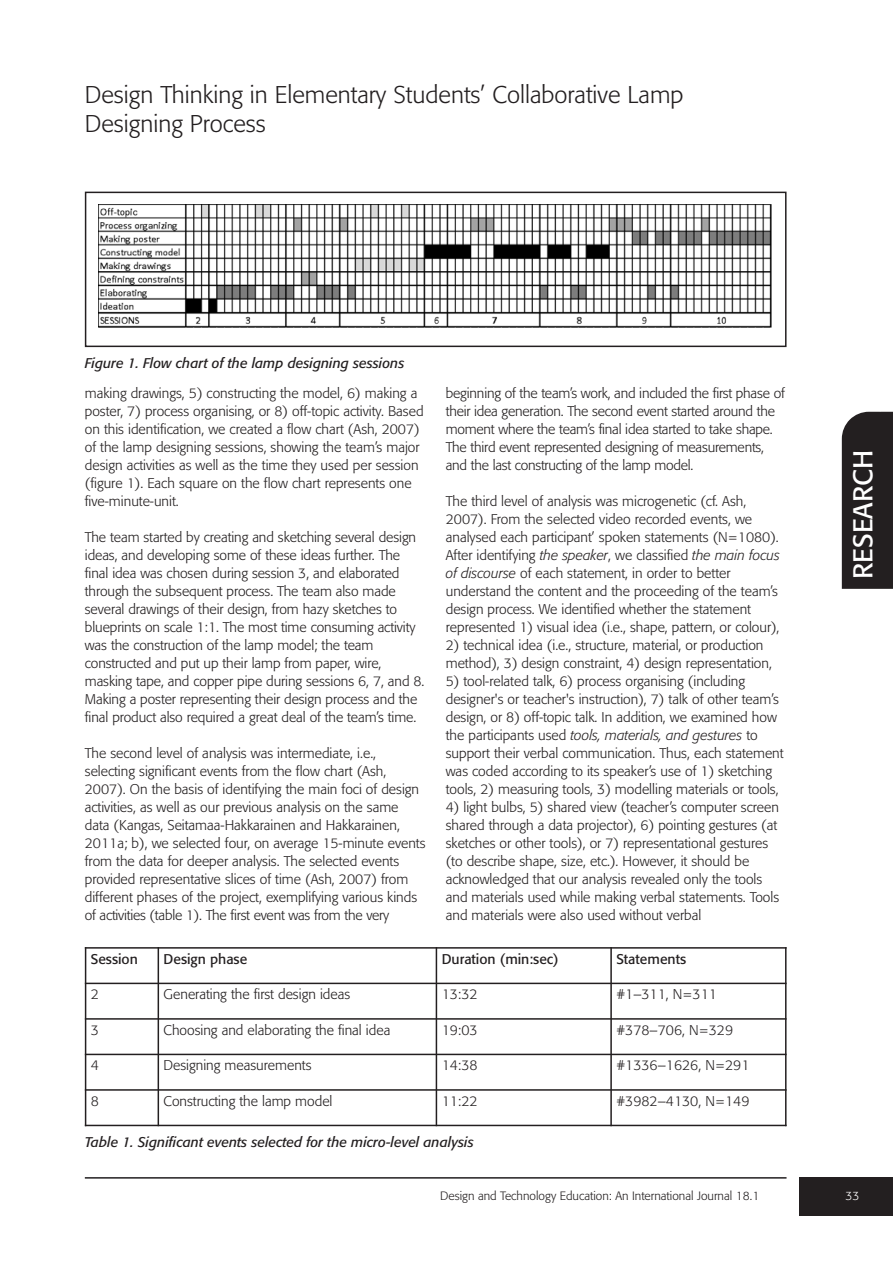
<style>
.page{position:relative;width:893px;height:1263px;background:#fff}
.page>*{position:absolute;margin:0;border:0;box-sizing:border-box;transform-origin:0 0}
.t1{font:27px "Formata";color:#fff}
.t2{font:300 24px/28.5px "Formata";color:#231f20}
.t3{font:300 13.95px/18px "Formata";color:#231f20}
.t4{font:italic 13.95px "Formata";color:#231f20}
.t5{font:13.95px "Formata";color:#231f20}
.t6{font:300 12px "Formata";color:#231f20}
.t7{font:300 12px "Formata";color:#fff}
.s1{font-style:italic}
</style>
<div class="page">
<div style="left:799px;top:1178px;width:93px;height:38px;background:#231f20"></div>
<hr style="left:85px;top:1177px;width:701px;height:2px;background:#231f20">
<div style="left:842px;top:412px;width:50px;height:177px;background:#231f20"></div>
<img style="left:98px;top:205px;width:673px;height:123px">
<div style="left:85px;top:192px;width:701px;height:155px;border:2px solid #231f20"></div>
<hr style="left:85px;top:947px;width:1px;height:179px;background:#231f20">
<hr style="left:158px;top:947px;width:1px;height:179px;background:#231f20">
<hr style="left:436px;top:947px;width:1px;height:179px;background:#231f20">
<hr style="left:610px;top:947px;width:2px;height:179px;background:#231f20">
<hr style="left:785px;top:947px;width:1px;height:179px;background:#231f20">
<hr style="left:85px;top:947px;width:701px;height:2px;background:#231f20">
<hr style="left:85px;top:983px;width:701px;height:1px;background:#231f20">
<hr style="left:85px;top:1018px;width:701px;height:2px;background:#231f20">
<hr style="left:85px;top:1054px;width:701px;height:1px;background:#231f20">
<hr style="left:85px;top:1089px;width:701px;height:2px;background:#231f20">
<hr style="left:85px;top:1125px;width:701px;height:1px;background:#231f20">
<h2 class="t2" style="left:85px;top:82px;width:600px">Design Thinking in Elementary Students’ Collaborative Lamp<br>Designing Process</h2>
<p class="t4" style="left:85px;top:357px;width:321px">Figure 1. Flow chart of the lamp designing sessions</p>
<p class="t3" style="left:85px;top:385px;width:340px">making drawings, 5) constructing the model, 6) making a poster, 7) process organising, or 8) off-topic activity. Based on this identification, we created a flow chart (Ash, 2007) of the lamp designing sessions, showing the team’s major design activities as well as the time they used per session (figure 1). Each square on the flow chart represents one five-minute-unit.</p>
<p class="t3" style="left:85px;top:529px;width:341px">The team started by creating and sketching several design ideas, and developing some of these ideas further. The final idea was chosen during session 3, and elaborated through the subsequent process. The team also made several drawings of their design, from hazy sketches to blueprints on scale 1:1. The most time consuming activity was the construction of the lamp model; the team constructed and put up their lamp from paper, wire, masking tape, and copper pipe during sessions 6, 7, and 8.<br>Making a poster representing their design process and the final product also required a great deal of the team’s time.</p>
<p class="t3" style="left:85px;top:745px;width:342px">The second level of analysis was intermediate, i.e., selecting significant events from the flow chart (Ash, 2007). On the basis of identifying the main foci of design activities, as well as our previous analysis on the same data (Kangas, Seitamaa-Hakkarainen and Hakkarainen, 2011a; b), we selected four, on average 15-minute events from the data for deeper analysis. The selected events provided representative slices of time (Ash, 2007) from different phases of the project, exemplifying various kinds of activities (table 1). The first event was from the very</p>
<p class="t3" style="left:446px;top:385px;width:340px">beginning of the team’s work, and included the first phase of their idea generation. The second event started around the moment where the team’s final idea started to take shape.<br>The third event represented designing of measurements, and the last constructing of the lamp model.</p>
<p class="t3" style="left:446px;top:493px;width:336px">The third level of analysis was microgenetic (cf. Ash, 2007). From the selected video recorded events, we analysed each participant’ spoken statements (N=1080).<br>After identifying <span class="s1">the speaker</span>, we classified <span class="s1">the main focus of discourse</span> of each statement, in order to better understand the content and the proceeding of the team’s design process. We identified whether the statement represented 1) visual idea (i.e., shape, pattern, or colour),</p>
<p class="t3" style="left:446px;top:637px;width:328px">2) technical idea (i.e., structure, material, or production method), 3) design constraint, 4) design representation,</p>
<p class="t3" style="left:446px;top:673px;width:339px">5) tool-related talk, 6) process organising (including designer's or teacher's instruction), 7) talk of other team’s design, or 8) off-topic talk. In addition, we examined how the participants used <span class="s1">tools, materials, and gestures</span> to support their verbal communication. Thus, each statement was coded according to its speaker’s use of 1) sketching tools, 2) measuring tools, 3) modelling materials or tools,</p>
<p class="t3" style="left:446px;top:799px;width:335px">4) light bulbs, 5) shared view (teacher’s computer screen shared through a data projector), 6) pointing gestures (at sketches or other tools), or 7) representational gestures (to describe shape, size, etc.). However, it should be acknowledged that our analysis revealed only the tools and materials used while making verbal statements. Tools and materials were also used without verbal</p>
<p class="t5" style="left:91px;top:952px;width:49px">Session</p>
<p class="t5" style="left:164px;top:952px;width:85px">Design phase</p>
<p class="t5" style="left:442px;top:952px;width:119px">Duration (min:sec)</p>
<p class="t5" style="left:616px;top:952px;width:71px">Statements</p>
<p class="t3" style="left:91px;top:986px;width:10px">2</p>
<p class="t3" style="left:164px;top:986px;width:188px">Generating the first design ideas</p>
<p class="t3" style="left:442px;top:986px;width:38px">13:32</p>
<p class="t3" style="left:616px;top:986px;width:102px">#1–311, N=311</p>
<p class="t3" style="left:91px;top:1022px;width:10px">3</p>
<p class="t3" style="left:164px;top:1022px;width:228px">Choosing and elaborating the final idea</p>
<p class="t3" style="left:442px;top:1022px;width:38px">19:03</p>
<p class="t3" style="left:616px;top:1022px;width:118px">#378–706, N=329</p>
<p class="t3" style="left:91px;top:1057px;width:10px">4</p>
<p class="t3" style="left:164px;top:1057px;width:149px">Designing measurements</p>
<p class="t3" style="left:442px;top:1057px;width:38px">14:38</p>
<p class="t3" style="left:616px;top:1057px;width:135px">#1336–1626, N=291</p>
<p class="t3" style="left:91px;top:1093px;width:10px">8</p>
<p class="t3" style="left:164px;top:1093px;width:170px">Constructing the lamp model</p>
<p class="t3" style="left:442px;top:1093px;width:38px">11:22</p>
<p class="t3" style="left:616px;top:1093px;width:135px">#3982–4130, N=149</p>
<p class="t4" style="left:85px;top:1136px;width:390px">Table 1. Significant events selected for the micro-level analysis</p>
<p class="t6" style="left:440px;top:1190px;width:321px">Design and Technology Education: An International Journal 18.1</p>
<h1 class="t1" style="left:851px;top:579px;width:131px;rotate:-90deg">RESEARCH</h1>
<p class="t7" style="left:845px;top:1190px;width:15px">33</p>
</div>
